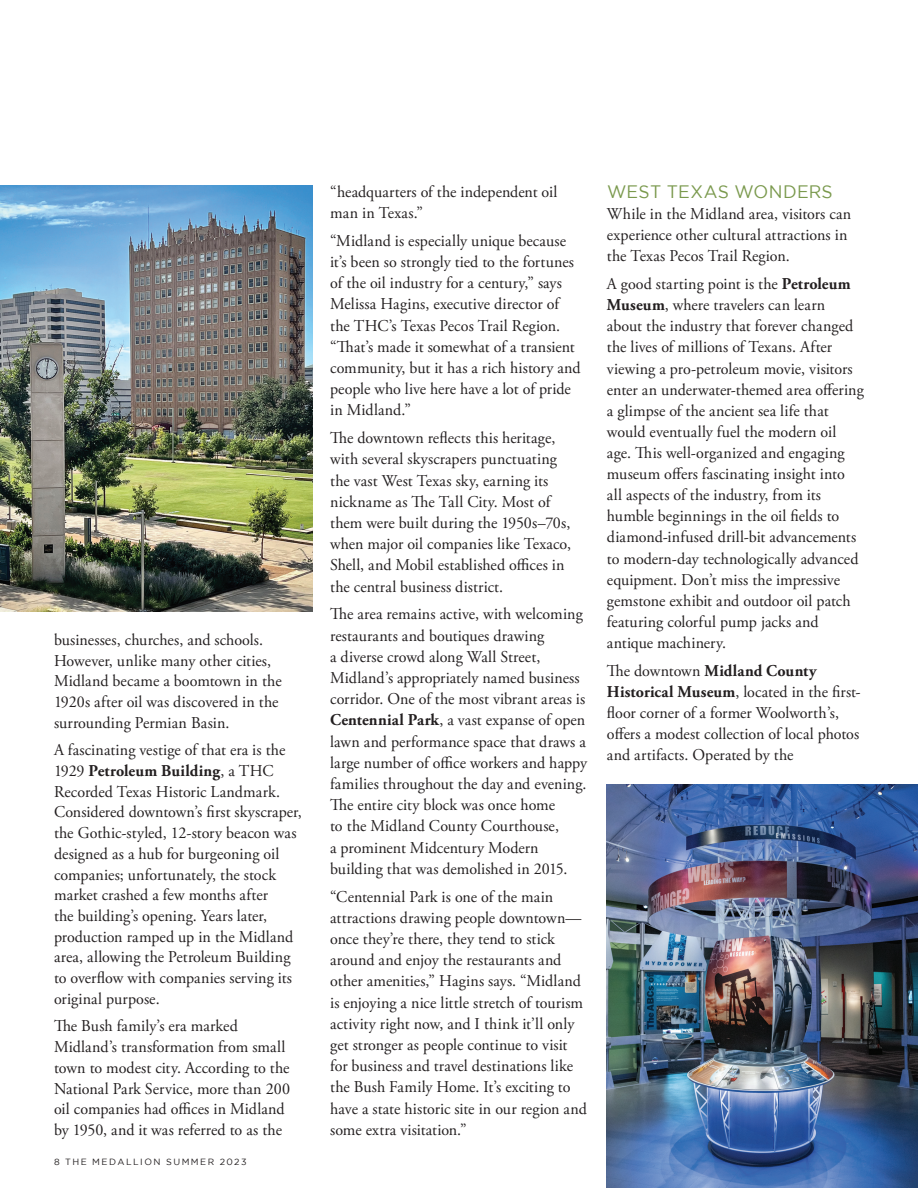
<style>
.page{position:relative;width:918px;height:1188px;background:#fff}
.page>*{position:absolute;margin:0;border:0;box-sizing:border-box;transform-origin:0 0}
.t1{font:18px "Gotham";letter-spacing:.015em;color:#7a994d}
.t2{font:16.5px/21.1px "Adobe Garamond Pro";letter-spacing:.005em;color:#231f20}
.t3{font:9px "Gotham";letter-spacing:.165em;color:#231f20}
.s1{font-weight:700}
</style>
<div class="page">
<img style="left:0;top:186px;width:312px;height:425px">
<img style="left:607px;top:784px;width:311px;height:404px">
<p class="t2" style="left:54px;top:630px;width:229px;line-height:20.7px">businesses, churches, and schools.<br>However, unlike many other cities, Midland became a boomtown in the 1920s after oil was discovered in the surrounding Permian Basin.</p>
<p class="t2" style="left:54px;top:740px;width:249px;line-height:20.7px">A fascinating vestige of that era is the 1929 <span class="s1">Petroleum Building</span>, a THC Recorded Texas Historic Landmark.<br>Considered downtown’s first skyscraper, the Gothic-styled, 12-story beacon was designed as a hub for burgeoning oil companies; unfortunately, the stock market crashed a few months after<br>the building’s opening. Years later, production ramped up in the Midland area, allowing the Petroleum Building to overflow with companies serving its original purpose.</p>
<p class="t2" style="left:54px;top:1016px;width:238px;line-height:20.7px">The Bush family’s era marked Midland’s transformation from small town to modest city. According to the National Park Service, more than 200 oil companies had offices in Midland by 1950, and it was referred to as the</p>
<p class="t3" style="left:54px;top:1157px;width:194px">8 THE MEDALLION SUMMER 2023</p>
<p class="t2" style="left:330px;top:181px;width:229px">“headquarters of the independent oil man in Texas.”</p>
<p class="t2" style="left:330px;top:231px;width:252px">“Midland is especially unique because it’s been so strongly tied to the fortunes of the oil industry for a century,” says Melissa Hagins, executive director of the THC’s Texas Pecos Trail Region. “That’s made it somewhat of a transient community, but it has a rich history and people who live here have a lot of pride in Midland.”</p>
<p class="t2" style="left:330px;top:428px;width:243px">The downtown reflects this heritage, with several skyscrapers punctuating the vast West Texas sky, earning its nickname as The Tall City. Most of them were built during the 1950s–70s, when major oil companies like Texaco, Shell, and Mobil established offices in the central business district.</p>
<p class="t2" style="left:330px;top:604px;width:259px">The area remains active, with welcoming restaurants and boutiques drawing<br>a diverse crowd along Wall Street, Midland’s appropriately named business corridor. One of the most vibrant areas is <span class="s1">Centennial Park</span>, a vast expanse of open lawn and performance space that draws a large number of office workers and happy families throughout the day and evening.<br>The entire city block was once home<br>to the Midland County Courthouse,<br>a prominent Midcentury Modern building that was demolished in 2015.</p>
<p class="t2" style="left:330px;top:886px;width:258px">“Centennial Park is one of the main attractions drawing people downtown— once they’re there, they tend to stick around and enjoy the restaurants and other amenities,” Hagins says. “Midland is enjoying a nice little stretch of tourism activity right now, and I think it’ll only get stronger as people continue to visit for business and travel destinations like the Bush Family Home. It’s exciting to have a state historic site in our region and some extra visitation.”</p>
<p class="t1" style="left:607px;top:181px;width:227px">WEST TEXAS WONDERS</p>
<p class="t2" style="left:607px;top:204px;width:246px">While in the Midland area, visitors can experience other cultural attractions in the Texas Pecos Trail Region.</p>
<p class="t2" style="left:607px;top:274px;width:258px">A good starting point is the <span class="s1">Petroleum Museum</span>, where travelers can learn about the industry that forever changed the lives of millions of Texans. After viewing a pro-petroleum movie, visitors enter an underwater-themed area offering a glimpse of the ancient sea life that would eventually fuel the modern oil age. This well-organized and engaging museum offers fascinating insight into all aspects of the industry, from its humble beginnings in the oil fields to diamond-infused drill-bit advancements to modern-day technologically advanced equipment. Don’t miss the impressive gemstone exhibit and outdoor oil patch featuring colorful pump jacks and antique machinery.</p>
<p class="t2" style="left:607px;top:661px;width:255px">The downtown <span class="s1">Midland County Historical Museum</span>, located in the first&shy;floor corner of a former Woolworth’s, offers a modest collection of local photos and artifacts. Operated by the</p>
</div>
